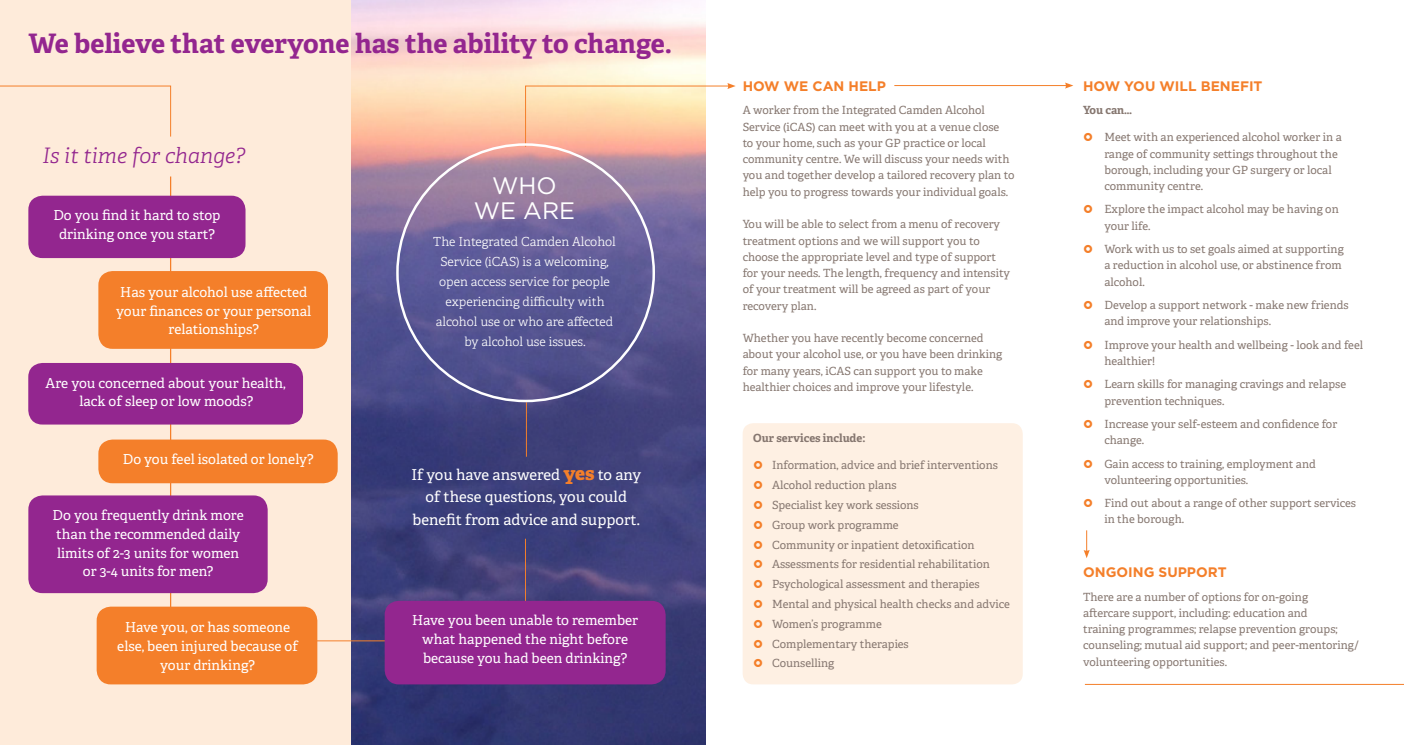
<style>
.page{position:relative;width:1404px;height:745px;background:#fff}
.page>*{position:absolute;margin:0;border:0;box-sizing:border-box;transform-origin:0 0}
.t1{font:700 26.75px "Adelle";color:#93268f}
.t2{font:23.75px/25px "Gotham";color:#fff;text-align:center}
.t3{font:italic 300 21.25px "Adelle";color:#93268f}
.t4{font:15px/22.5px "Adelle";color:#fff;text-align:center}
.t5{font:13.75px/18.8px "Adelle";color:#fff;text-align:center}
.t6{font:700 13.75px "Gotham";color:#f47f2a}
.t7{font:300 12.5px/20px "Adelle";color:#fff;text-align:center}
.t8{font:11.25px/16.2px "Adelle";color:#867770}
.t9{font:700 11.25px "Adelle";color:#867770}
.s1{font-weight:800;font-size:18.75px;color:#f47f2a}
</style>
<div class="page">
<img style="left:351px;top:0;width:354px;height:744px">
<div style="left:0;top:0;width:351px;height:744px;background:#feebda"></div>
<svg style="left:0;top:85px;width:171px;height:52px"></svg>
<hr style="left:170px;top:176px;width:1px;height:464px;background:#f47f2a">
<svg style="left:174px;top:537px;width:352px;height:104px"></svg>
<div style="left:98px;top:271px;width:230px;height:77px;background:#f47f2a;border-radius:14px"></div>
<div style="left:98px;top:439px;width:240px;height:44px;background:#f47f2a;border-radius:14px"></div>
<div style="left:28px;top:495px;width:240px;height:97px;background:#93268f;border-radius:14px"></div>
<div style="left:97px;top:606px;width:220px;height:78px;background:#f47f2a;border-radius:14px"></div>
<div style="left:384px;top:600px;width:281px;height:84px;background:#93268f;border-radius:14px"></div>
<div style="left:28px;top:363px;width:275px;height:61px;background:#93268f;border-radius:14px"></div>
<div style="left:28px;top:195px;width:217px;height:63px;background:#93268f;border-radius:14px"></div>
<hr style="left:526px;top:402px;width:1px;height:54px;background:#f47f2a">
<svg style="left:524px;top:83px;width:211px;height:65px;background:#fdd8b5"></svg>
<div style="left:742px;top:423px;width:280px;height:261px;background:#fef0e3;border-radius:11px"></div>
<hr style="left:894px;top:85px;width:172px;height:1px;background:#f47f2a">
<svg style="left:1064px;top:82px;width:9px;height:6px"></svg>
<hr style="left:1084px;top:683px;width:319px;height:1px;background:#f47f2a">
<svg style="left:1083px;top:530px;width:6px;height:28px"></svg>
<p class="t1" style="left:28px;top:26px;width:645px">We believe that everyone has the ability to change.</p>
<p class="t3" style="left:42px;top:142px;width:204px">Is it time for change?</p>
<p class="t5" style="left:53px;top:206px;width:168px">Do you find it hard to stop drinking once you start?</p>
<p class="t5" style="left:116px;top:282px;width:197px">Has your alcohol use affected your finances or your personal relationships?</p>
<p class="t5" style="left:46px;top:373px;width:242px">Are you concerned about your health, lack of sleep or low moods?</p>
<p class="t5" style="left:123px;top:450px;width:192px">Do you feel isolated or lonely?</p>
<p class="t5" style="left:53px;top:505px;width:193px">Do you frequently drink more than the recommended daily limits of 2-3 units for women or 3-4 units for men?</p>
<p class="t2" style="left:474px;top:172px;width:103px">WHO<br>WE ARE</p>
<p class="t7" style="left:433px;top:231px;width:184px">The Integrated Camden Alcohol<br>Service (iCAS) is a welcoming, open access service for people experiencing difficulty with alcohol use or who are affected by alcohol use issues.</p>
<p class="t4" style="left:411px;top:463px;width:231px">If you have answered <span class="s1">yes</span> to any of these questions, you could benefit from advice and support.</p>
<p class="t5" style="left:117px;top:618px;width:182px">Have you, or has someone else, been injured because of your drinking?</p>
<p class="t5" style="left:412px;top:611px;width:227px">Have you been unable to remember what happened the night before because you had been drinking?</p>
<p class="t6" style="left:742px;top:77px;width:145px">HOW WE CAN HELP</p>
<p class="t8" style="left:742px;top:102px;width:273px">A worker from the Integrated Camden Alcohol Service (iCAS) can meet with you at a venue close<br>to your home, such as your GP practice or local community centre. We will discuss your needs with you and together develop a tailored recovery plan to help you to progress towards your individual goals.</p>
<p class="t8" style="left:742px;top:216px;width:269px">You will be able to select from a menu of recovery treatment options and we will support you to choose the appropriate level and type of support for your needs. The length, frequency and intensity of your treatment will be agreed as part of your recovery plan.</p>
<p class="t8" style="left:742px;top:330px;width:261px">Whether you have recently become concerned about your alcohol use, or you have been drinking for many years, iCAS can support you to make healthier choices and improve your lifestyle.</p>
<p class="t9" style="left:753px;top:431px;width:114px">Our services include:</p>
<p class="t8" style="left:772px;top:457px;width:227px">Information, advice and brief interventions</p>
<p class="t8" style="left:772px;top:477px;width:126px">Alcohol reduction plans</p>
<p class="t8" style="left:772px;top:496px;width:148px">Specialist key work sessions</p>
<p class="t8" style="left:772px;top:516px;width:128px">Group work programme</p>
<p class="t8" style="left:772px;top:536px;width:204px">Community or inpatient detoxification</p>
<p class="t8" style="left:772px;top:556px;width:219px">Assessments for residential rehabilitation</p>
<p class="t8" style="left:772px;top:576px;width:209px">Psychological assessment and therapies</p>
<p class="t8" style="left:772px;top:595px;width:239px">Mental and physical health checks and advice</p>
<p class="t8" style="left:772px;top:615px;width:111px">Women’s programme</p>
<p class="t8" style="left:772px;top:635px;width:138px">Complementary therapies</p>
<p class="t8" style="left:772px;top:655px;width:64px">Counselling</p>
<p class="t6" style="left:1082px;top:77px;width:181px">HOW YOU WILL BENEFIT</p>
<p class="t9" style="left:1082px;top:103px;width:51px">You can…</p>
<p class="t8" style="left:1104px;top:129px;width:239px">Meet with an experienced alcohol worker in a range of community settings throughout the borough, including your GP surgery or local community centre.</p>
<p class="t8" style="left:1104px;top:201px;width:236px">Explore the impact alcohol may be having on your life.</p>
<p class="t8" style="left:1104px;top:241px;width:241px">Work with us to set goals aimed at supporting a reduction in alcohol use, or abstinence from alcohol.</p>
<p class="t8" style="left:1104px;top:297px;width:246px">Develop a support network - make new friends and improve your relationships.</p>
<p class="t8" style="left:1104px;top:336px;width:260px">Improve your health and wellbeing - look and feel healthier!</p>
<p class="t8" style="left:1104px;top:376px;width:243px">Learn skills for managing cravings and relapse prevention techniques.</p>
<p class="t8" style="left:1104px;top:415px;width:234px">Increase your self-esteem and confidence for change.</p>
<p class="t8" style="left:1104px;top:455px;width:213px">Gain access to training, employment and volunteering opportunities.</p>
<p class="t8" style="left:1104px;top:495px;width:253px">Find out about a range of other support services in the borough.</p>
<p class="t6" style="left:1082px;top:563px;width:145px">ONGOING SUPPORT</p>
<p class="t8" style="left:1082px;top:588px;width:277px">There are a number of options for on-going<br>aftercare support, including: education and<br>training programmes; relapse prevention groups; counseling; mutual aid support; and peer-mentoring/ volunteering opportunities.</p>
</div>
